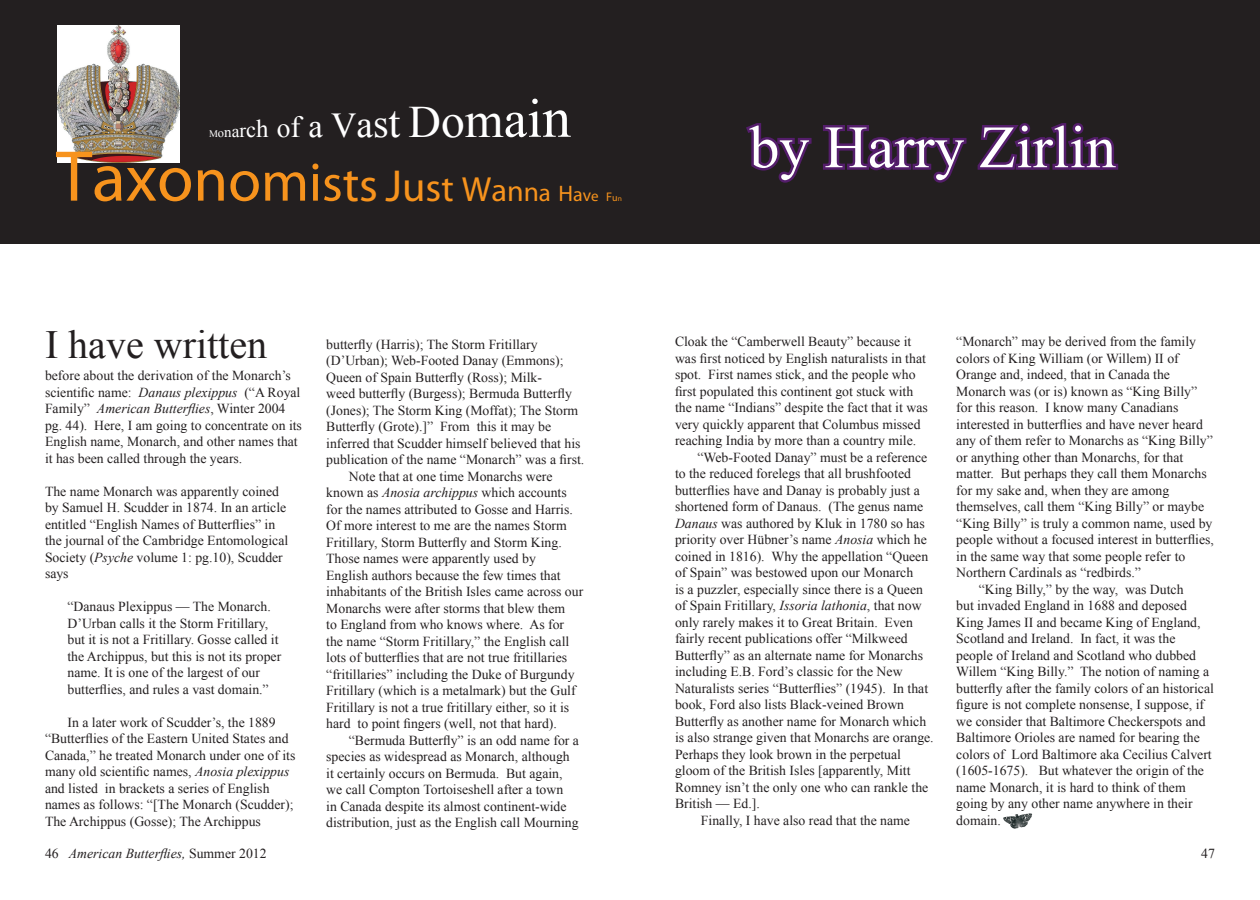
<style>
.page{position:relative;width:1260px;height:900px;background:#fff}
.page>*{position:absolute;margin:0;border:0;box-sizing:border-box;transform-origin:0 0}
.t1{font:72.5px "Myriad Pro";color:#f7931d}
.t2{font:60px "Times New Roman";color:#fff}
.t3{font:40px "Times New Roman";color:#231f20}
.t4{font:13.75px/16.5px "Times New Roman";color:#231f20}
.t5{font:italic 13.75px "Times New Roman";color:#231f20}
.t6{font:10px "Times New Roman";color:#fff}
.s1{font-size:12.5px}
.s2{font-size:15px}
.s3{font-size:17.5px}
.s4{font-size:20px}
.s5{font-size:22.5px}
.s6{font-size:25px}
.s7{font-size:27.5px}
.s8{font-size:30px}
.s9{font-size:32.5px}
.s10{font-size:35px}
.s11{font-size:37.5px}
.s12{font-size:40px}
.s13{font-size:42.5px}
.s14{font-size:45px}
.s15{font-size:47.5px}
.s16{font-size:50px}
.s17{font-size:52.5px}
.s18{font-size:55px}
.s19{font-size:57.5px}
.s20{font-size:70px}
.s21{font-size:67.5px}
.s22{font-size:66.25px}
.s23{font-size:62.5px}
.s24{font-size:60px}
.s25{font-size:10px}
.s26{font-size:7.5px}
.s27{font-style:italic}
.s28{font-style:normal}
</style>
<div class="page">
<div style="left:0;top:0;width:1260px;height:244px;background:#231f20"></div>
<img style="left:58px;top:25px;width:122px;height:138px">
<svg style="left:746px;top:123px;width:373px;height:60px"></svg>
<img style="left:1003px;top:813px;width:28px;height:16px">
<p class="t6" style="left:209px;top:127px;width:363px">M<span class="s1">o</span><span class="s2">n</span><span class="s3">a</span><span class="s4">r</span><span class="s5">c</span><span class="s6">h</span> <span class="s7">o</span><span class="s8">f</span> <span class="s9">a</span> <span class="s10">V</span><span class="s11">a</span><span class="s12">s</span><span class="s13">t</span> <span class="s14">D</span><span class="s15">o</span><span class="s16">m</span><span class="s17">a</span><span class="s18">i</span><span class="s19">n</span></p>
<p class="t1" style="left:56px;top:132px;width:567px">T<span class="s20">a</span><span class="s21">x</span><span class="s22">o</span><span class="s23">n</span><span class="s24">o</span><span class="s19">m</span><span class="s18">i</span><span class="s17">s</span><span class="s16">t</span><span class="s15">s</span> <span class="s14">J</span><span class="s13">u</span><span class="s12">s</span><span class="s11">t</span> <span class="s10">W</span><span class="s9">a</span><span class="s8">n</span><span class="s7">n</span><span class="s6">a</span> <span class="s5">H</span><span class="s4">a</span><span class="s3">v</span><span class="s2">e</span> <span class="s1">F</span><span class="s25">u</span><span class="s26">n</span></p>
<p class="t3" style="left:45px;top:317px;width:224px">I have written</p>
<p class="t4" style="left:45px;top:367px;width:259px">before about the derivation of the Monarch’s scientific name: <span class="s27">Danaus plexippus</span> (“A Royal Family” <span class="s27">American Butterflies</span>, Winter 2004 pg. 44). Here, I am going to concentrate on its English name, Monarch, and other names that it has been called through the years.</p>
<p class="t4" style="left:45px;top:482px;width:245px">The name Monarch was apparently coined by Samuel H. Scudder in 1874. In an article entitled “English Names of Butterflies” in the journal of the Cambridge Entomological Society (<span class="s27">Psyche</span> volume 1: pg.10), Scudder says</p>
<p class="t4" style="left:68px;top:598px;width:205px">“Danaus Plexippus — The Monarch.</p>
<p class="t4" style="left:68px;top:614px;width:215px">D’Urban calls it the Storm Fritillary, but it is not a Fritillary. Gosse called it the Archippus, but this is not its proper name. It is one of the largest of our butterflies, and rules a vast domain.”</p>
<p class="t4" style="left:45px;top:713px;width:252px;text-indent:22px">In a later work of Scudder’s, the 1889 “Butterflies of the Eastern United States and Canada,” he treated Monarch under one of its many old scientific names, <span class="s27">Anosia plexippus </span>and listed in brackets a series of English names as follows: “[The Monarch (Scudder); The Archippus (Gosse); The Archippus</p>
<p class="t4" style="left:326px;top:336px;width:260px">butterfly (Harris); The Storm Fritillary (D’Urban); Web-Footed Danay (Emmons); Queen of Spain Butterfly (Ross); Milk-<br>weed butterfly (Burgess); Bermuda Butterfly (Jones); The Storm King (Moffat); The Storm Butterfly (Grote).]” From this it may be inferred that Scudder himself believed that his publication of the name “Monarch” was a first.</p>
<p class="t4" style="left:326px;top:468px;width:259px;text-indent:22px">Note that at one time Monarchs were known as <span class="s27">Anosia archippus</span> which accounts for the names attributed to Gosse and Harris.<br>Of more interest to me are the names Storm Fritillary, Storm Butterfly and Storm King.<br>Those names were apparently used by<br>English authors because the few times that inhabitants of the British Isles came across our Monarchs were after storms that blew them<br>to England from who knows where. As for the name “Storm Fritillary,” the English call lots of butterflies that are not true fritillaries “fritillaries” including the Duke of Burgundy Fritillary (which is a metalmark) but the Gulf Fritillary is not a true fritillary either, so it is hard to point fingers (well, not that hard).</p>
<p class="t4" style="left:326px;top:732px;width:254px;text-indent:22px">“Bermuda Butterfly” is an odd name for a species as widespread as Monarch, although it certainly occurs on Bermuda. But again, we call Compton Tortoiseshell after a town<br>in Canada despite its almost continent-wide distribution, just as the English call Mourning</p>
<p class="t2" style="left:749px;top:107px;width:368px">by Harry Zirlin</p>
<p class="t4" style="left:675px;top:333px;width:254px">Cloak the “Camberwell Beauty” because it was first noticed by English naturalists in that spot. First names stick, and the people who first populated this continent got stuck with the name “Indians” despite the fact that it was very quickly apparent that Columbus missed reaching India by more than a country mile.</p>
<p class="t4" style="left:675px;top:449px;width:260px;text-indent:22px">“Web-Footed Danay” must be a reference to the reduced forelegs that all brushfooted butterflies have and Danay is probably just a shortened form of Danaus. (The genus name <span class="s27">Danaus</span> was authored by Kluk in 1780 so has priority over Hübner’s name <span class="s27">Anosia</span> which he coined in 1816). Why the appellation “Queen of Spain” was bestowed upon our Monarch<br>is a puzzler, especially since there is a Queen of Spain Fritillary, <span class="s27">Issoria lathonia</span>, that now only rarely makes it to Great Britain. Even fairly recent publications offer “Milkweed Butterfly” as an alternate name for Monarchs including E.B. Ford’s classic for the New Naturalists series “Butterflies” (1945). In that book, Ford also lists Black-veined Brown Butterfly as another name for Monarch which is also strange given that Monarchs are orange.<br>Perhaps they look brown in the perpetual gloom of the British Isles [apparently, Mitt Romney isn’t the only one who can rankle the British — Ed.].</p>
<p class="t4" style="left:701px;top:812px;width:211px">Finally, I have also read that the name</p>
<p class="t4" style="left:956px;top:333px;width:259px">“Monarch” may be derived from the family colors of King William (or Willem) II of Orange and, indeed, that in Canada the Monarch was (or is) known as “King Billy” for this reason. I know many Canadians interested in butterflies and have never heard any of them refer to Monarchs as “King Billy” or anything other than Monarchs, for that matter. But perhaps they call them Monarchs for my sake and, when they are among themselves, call them “King Billy” or maybe “King Billy” is truly a common name, used by people without a focused interest in butterflies, in the same way that some people refer to Northern Cardinals as “redbirds.”</p>
<p class="t4" style="left:956px;top:581px;width:259px;text-indent:22px">“King Billy,” by the way, was Dutch<br>but invaded England in 1688 and deposed King James II and became King of England, Scotland and Ireland. In fact, it was the people of Ireland and Scotland who dubbed Willem “King Billy.” The notion of naming a butterfly after the family colors of an historical figure is not complete nonsense, I suppose, if we consider that Baltimore Checkerspots and Baltimore Orioles are named for bearing the colors of Lord Baltimore aka Cecilius Calvert (1605-1675). But whatever the origin of the name Monarch, it is hard to think of them going by any other name anywhere in their domain.</p>
<p class="t5" style="left:45px;top:844px;width:223px"><span class="s28">46</span> American Butterflies, <span class="s28">Summer 2012</span></p>
<p class="t4" style="left:1201px;top:845px;width:15px">47</p>
</div>
